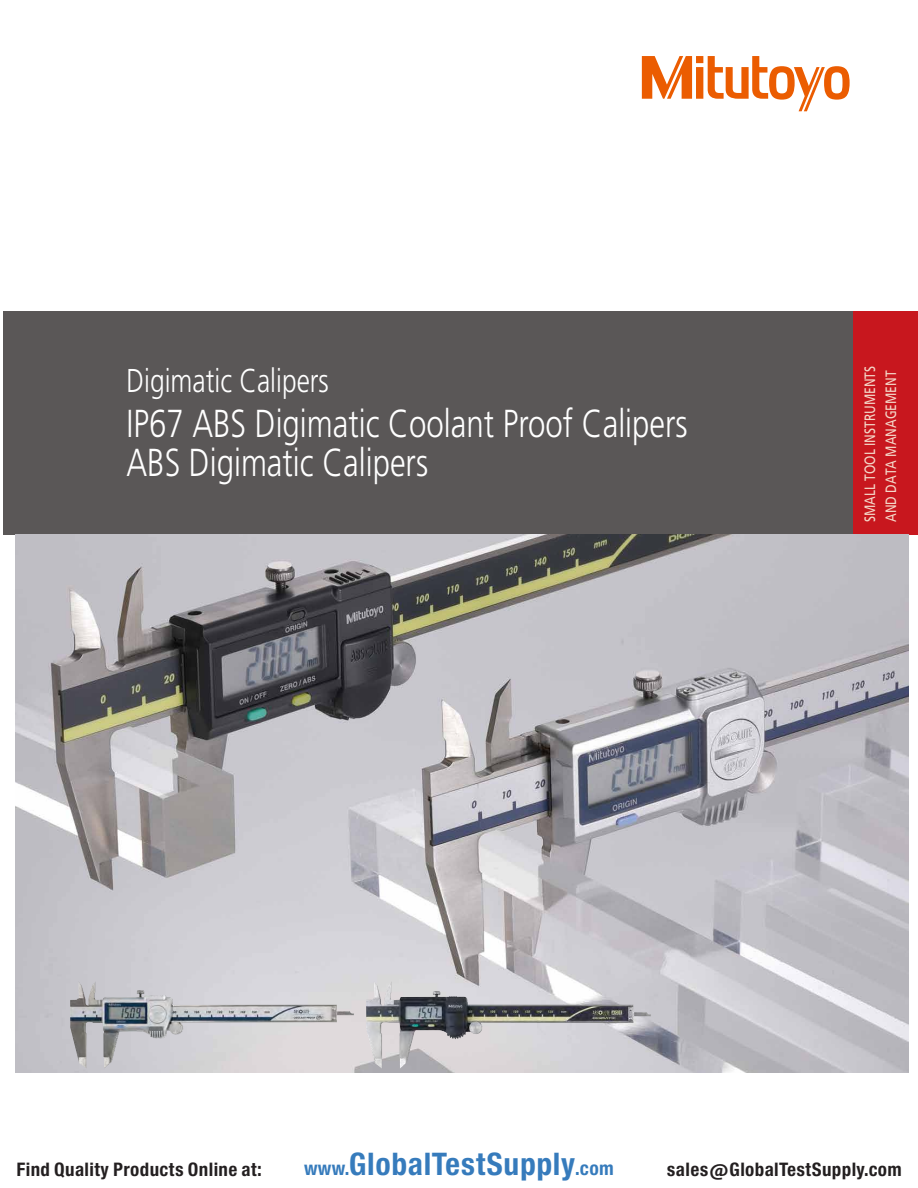
<style>
.page{position:relative;width:918px;height:1188px;background:#fff}
.page>*{position:absolute;margin:0;border:0;box-sizing:border-box;transform-origin:0 0}
.t1{font:300 39px/39.3px "Mitutoyo Frutiger";color:#fff}
.t2{font:300 33px "Mitutoyo Frutiger";color:#fff}
.t3{font:29.7px "Europa Gro Nr 2 SBOP Bol Con";letter-spacing:.02em;color:#367bbc}
.t4{font:17.85px "Europa Gro Nr 2 SBOP Bol Con";letter-spacing:.02em;color:#231f20}
.t5{font:15px/21px "Mitutoyo Frutiger";color:#f4d7c8}
.s1{font-size:18.3px}
</style>
<div class="page">
<div style="left:3px;top:312px;width:915px;height:223px;background:#5a5757"></div>
<svg style="left:642px;top:56px;width:208px;height:55px"></svg>
<div style="left:854px;top:312px;width:64px;height:223px;background:#c8171e"></div>
<img style="left:16px;top:535px;width:893px;height:538px">
<div style="left:68px;top:1006px;width:296px;height:97px;background:#000;opacity:.4"></div>
<img style="left:70px;top:981px;width:284px;height:87px">
<div style="left:363px;top:1006px;width:297px;height:98px;background:#000;opacity:.3"></div>
<img style="left:366px;top:981px;width:285px;height:88px">
<p class="t2" style="left:127px;top:362px;width:204px">Digimatic Calipers</p>
<p class="t1" style="left:127px;top:404px;width:563px">IP67 ABS Digimatic Coolant Proof Calipers<br>ABS Digimatic Calipers</p>
<p class="t5" style="left:860px;top:522px;width:158px;rotate:-90deg">SMALL TOOL INSTRUMENTS<br>AND DATA MANAGEMENT</p>
<p class="t4" style="left:16px;top:1159px;width:247px">Find Quality Products Online at:</p>
<p class="t3" style="left:304px;top:1147px;width:311px"><span class="s1">www.</span>GlobalTestSupply<span class="s1">.com</span></p>
<p class="t4" style="left:667px;top:1159px;width:236px">sales@GlobalTestSupply.com</p>
</div>
